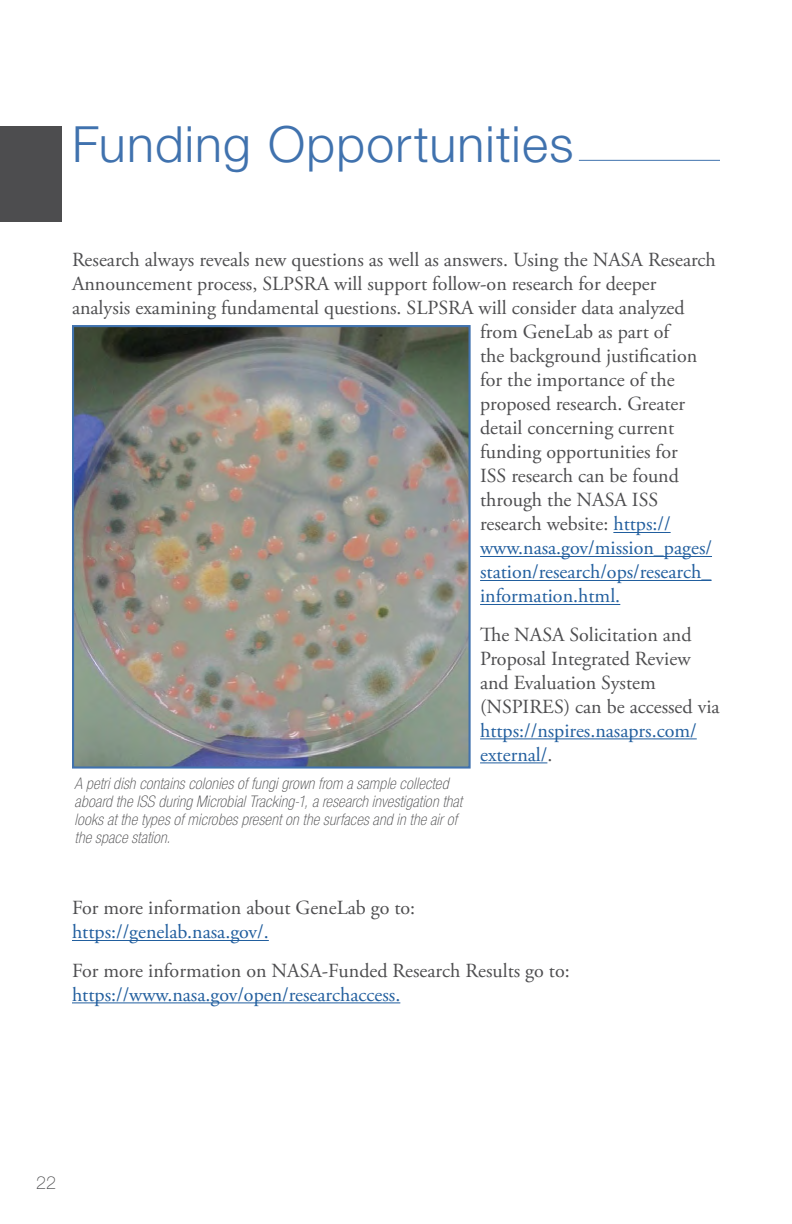
<style>
.page{position:relative;width:792px;height:1224px;background:#fff}
.page>*{position:absolute;margin:0;border:0;box-sizing:border-box;transform-origin:0 0}
._01_Title{font:300 50px "Helvetica Neue LT Std";letter-spacing:.025em;color:#4072ae}
._04_Body_Text{font:20px/24px "Adobe Garamond Pro";color:#4d4d4f}
._04_Body_Text-2{font:20px "Adobe Garamond Pro";color:#215e9e}
.t1{font:100 18px "Helvetica Neue LT Std";color:#4d4d4f}
._07_Caption__Gray{font:italic 100 condensed 16px "Helvetica Neue LT Std";letter-spacing:.015em;color:#4d4d4f}
.s1{color:#215e9e}
</style>
<div class="page">
<div style="left:0;top:126px;width:61px;height:96px;background:#4d4d4f"></div>
<hr style="left:613px;top:532px;width:58px;height:1px;background:#215e9e">
<hr style="left:480px;top:556px;width:232px;height:1px;background:#215e9e">
<hr style="left:480px;top:580px;width:231px;height:1px;background:#215e9e">
<hr style="left:480px;top:604px;width:140px;height:1px;background:#215e9e">
<hr style="left:480px;top:738px;width:217px;height:1px;background:#215e9e">
<hr style="left:480px;top:762px;width:67px;height:1px;background:#215e9e">
<hr style="left:72px;top:940px;width:197px;height:1px;background:#215e9e">
<hr style="left:72px;top:1002px;width:328px;height:1px;background:#215e9e">
<img style="left:75px;top:328px;width:393px;height:438px">
<div style="left:72px;top:325px;width:399px;height:444px;border:2px solid #4072ae"></div>
<hr style="left:579px;top:160px;width:141px;height:1px;background:#4072ae">
<p class="_01_Title" style="left:72px;top:114px;width:503px">Funding Opportunities</p>
<p class="_04_Body_Text" style="left:72px;top:249px;width:645px">Research always reveals new questions as well as answers. Using the NASA Research</p>
<p class="_04_Body_Text" style="left:72px;top:273px;width:586px">Announcement process, SLPSRA will support follow-on research for deeper</p>
<p class="_04_Body_Text" style="left:72px;top:297px;width:614px">analysis examining fundamental questions. SLPSRA will consider data analyzed</p>
<p class="_04_Body_Text" style="left:480px;top:321px;width:191px">from GeneLab as part of</p>
<p class="_04_Body_Text" style="left:480px;top:345px;width:219px">the background justification</p>
<p class="_04_Body_Text" style="left:480px;top:369px;width:196px">for the importance of the</p>
<p class="_04_Body_Text" style="left:480px;top:393px;width:207px">proposed research. Greater</p>
<p class="_04_Body_Text" style="left:480px;top:417px;width:196px">detail concerning current</p>
<p class="_04_Body_Text" style="left:480px;top:441px;width:199px">funding opportunities for</p>
<p class="_04_Body_Text" style="left:480px;top:465px;width:200px">ISS research can be found</p>
<p class="_04_Body_Text" style="left:480px;top:489px;width:180px">through the NASA ISS</p>
<p class="_04_Body_Text" style="left:480px;top:513px;width:192px">research website: <span class="s1">https://</span></p>
<p class="_04_Body_Text-2" style="left:480px;top:536px;width:233px">www.nasa.gov/mission_pages/</p>
<p class="_04_Body_Text-2" style="left:480px;top:560px;width:233px">station/research/ops/research_</p>
<p class="_04_Body_Text-2" style="left:480px;top:584px;width:142px">information.html.</p>
<p class="_04_Body_Text" style="left:480px;top:623px;width:241px">The NASA Solicitation and<br>Proposal Integrated Review and Evaluation System (NSPIRES) can be accessed via <span class="s1">https://nspires.nasaprs.com/ external/</span>.</p>
<p class="_07_Caption__Gray" style="left:75px;top:774px;width:375px">A petri dish contains colonies of fungi grown from a sample collected</p>
<p class="_07_Caption__Gray" style="left:75px;top:792px;width:389px">aboard the ISS during Microbial Tracking-1, a research investigation that</p>
<p class="_07_Caption__Gray" style="left:75px;top:810px;width:384px">looks at the types of microbes present on the surfaces and in the air of</p>
<p class="_07_Caption__Gray" style="left:75px;top:828px;width:97px">the space station.</p>
<p class="_04_Body_Text" style="left:72px;top:897px;width:345px">For more information about GeneLab go to: <span class="s1">https://genelab.nasa.gov/.</span></p>
<p class="_04_Body_Text" style="left:72px;top:959px;width:499px">For more information on NASA-Funded Research Results go to: <span class="s1">https://www.nasa.gov/open/researchaccess.</span></p>
<p class="t1" style="left:36px;top:1172px;width:22px">22</p>
</div>
